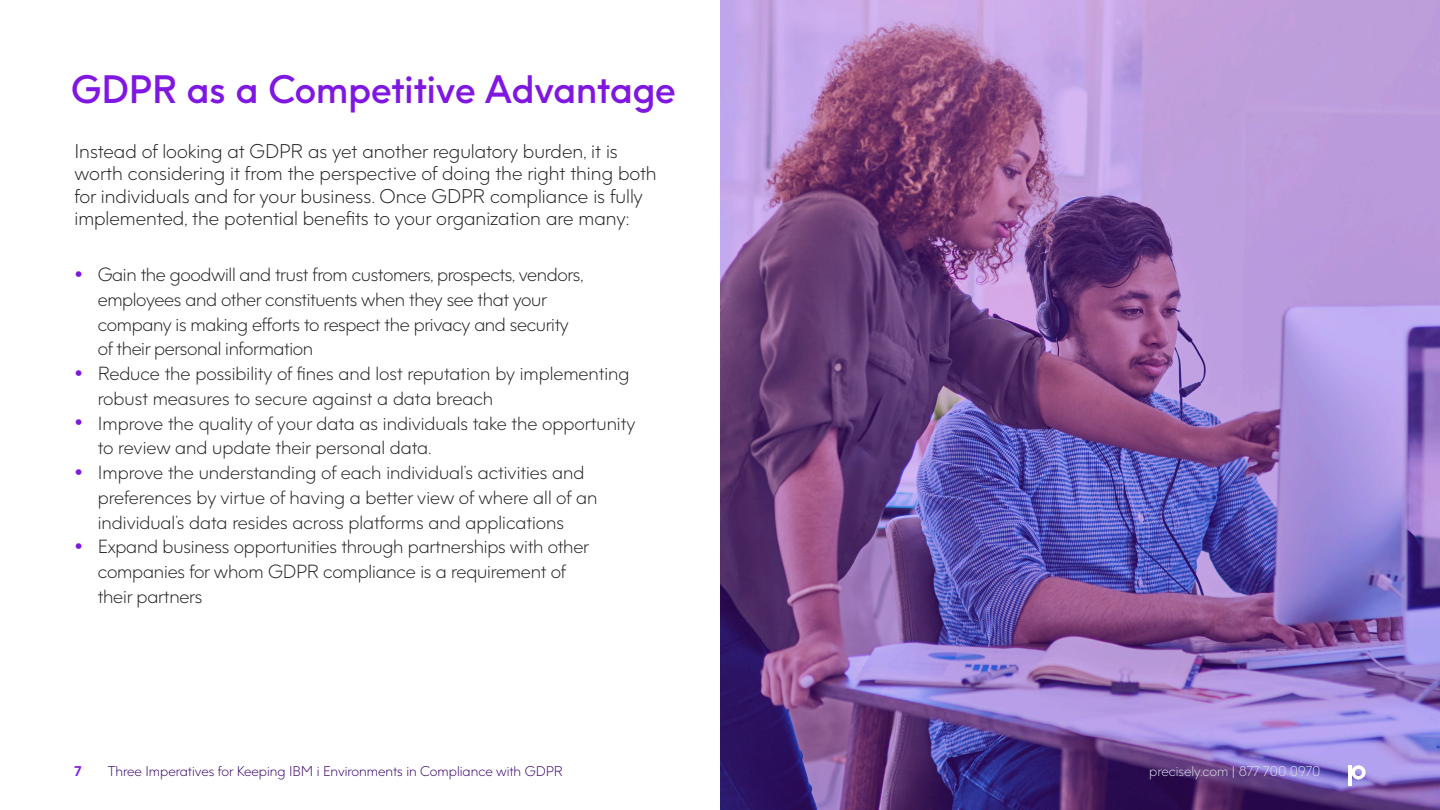
<style>
.page{position:relative;width:1440px;height:810px;background:#fff}
.page>*{position:absolute;margin:0;border:0;box-sizing:border-box;transform-origin:0 0}
.Heading_01{font:600 37.5px "Precisely";color:#8017e1}
.Heading_03{font:300 18.75px/22.5px "Precisely";color:#231f20}
.t1{font:300 18px/24.8px "Precisely";letter-spacing:-.01em;color:#231f20}
.t2{font:300 13.35px "Precisely";color:#39006b}
.t3{font:300 13.35px "Precisely";color:#d9dbeb}
.t4{font:700 13.35px "Precisely";color:#8017e1}
.s1{font-weight:700;font-size:21px;color:#8017e1}
</style>
<div class="page">
<img style="left:720px;top:0;width:720px;height:810px">
<svg style="left:1351px;top:765px;width:15px;height:15px"></svg>
<hr style="left:1348px;top:766px;width:3px;height:20px;background:#fff">
<p class="Heading_01" style="left:71px;top:65px;width:606px">GDPR as a Competitive Advantage</p>
<p class="Heading_03" style="left:74px;top:140px;width:584px">Instead of looking at GDPR as yet another regulatory burden, it is worth considering it from the perspective of doing the right thing both for individuals and for your business. Once GDPR compliance is fully implemented, the potential benefits to your organization are many:</p>
<p class="t1" style="left:98px;top:262px;width:487px;text-indent:-23px"><span class="s1">•</span> Gain the goodwill and trust from customers, prospects, vendors, employees and other constituents when they see that your company is making efforts to respect the privacy and security of their personal information</p>
<p class="t1" style="left:98px;top:361px;width:533px;text-indent:-23px"><span class="s1">•</span> Reduce the possibility of fines and lost reputation by implementing robust measures to secure against a data breach</p>
<p class="t1" style="left:98px;top:411px;width:539px;text-indent:-23px"><span class="s1">•</span> Improve the quality of your data as individuals take the opportunity to review and update their personal data.</p>
<p class="t1" style="left:98px;top:460px;width:501px;text-indent:-23px"><span class="s1">•</span> Improve the understanding of each individual’s activities and preferences by virtue of having a better view of where all of an individual’s data resides across platforms and applications</p>
<p class="t1" style="left:98px;top:535px;width:493px;text-indent:-23px"><span class="s1">•</span> Expand business opportunities through partnerships with other companies for whom GDPR compliance is a requirement of their partners</p>
<p class="t4" style="left:74px;top:762px;width:9px">7</p>
<p class="t2" style="left:108px;top:763px;width:456px">Three Imperatives for Keeping IBM i Environments in Compliance with GDPR</p>
<p class="t3" style="left:1149px;top:763px;width:173px">precisely.com | 877 700 0970</p>
</div>
